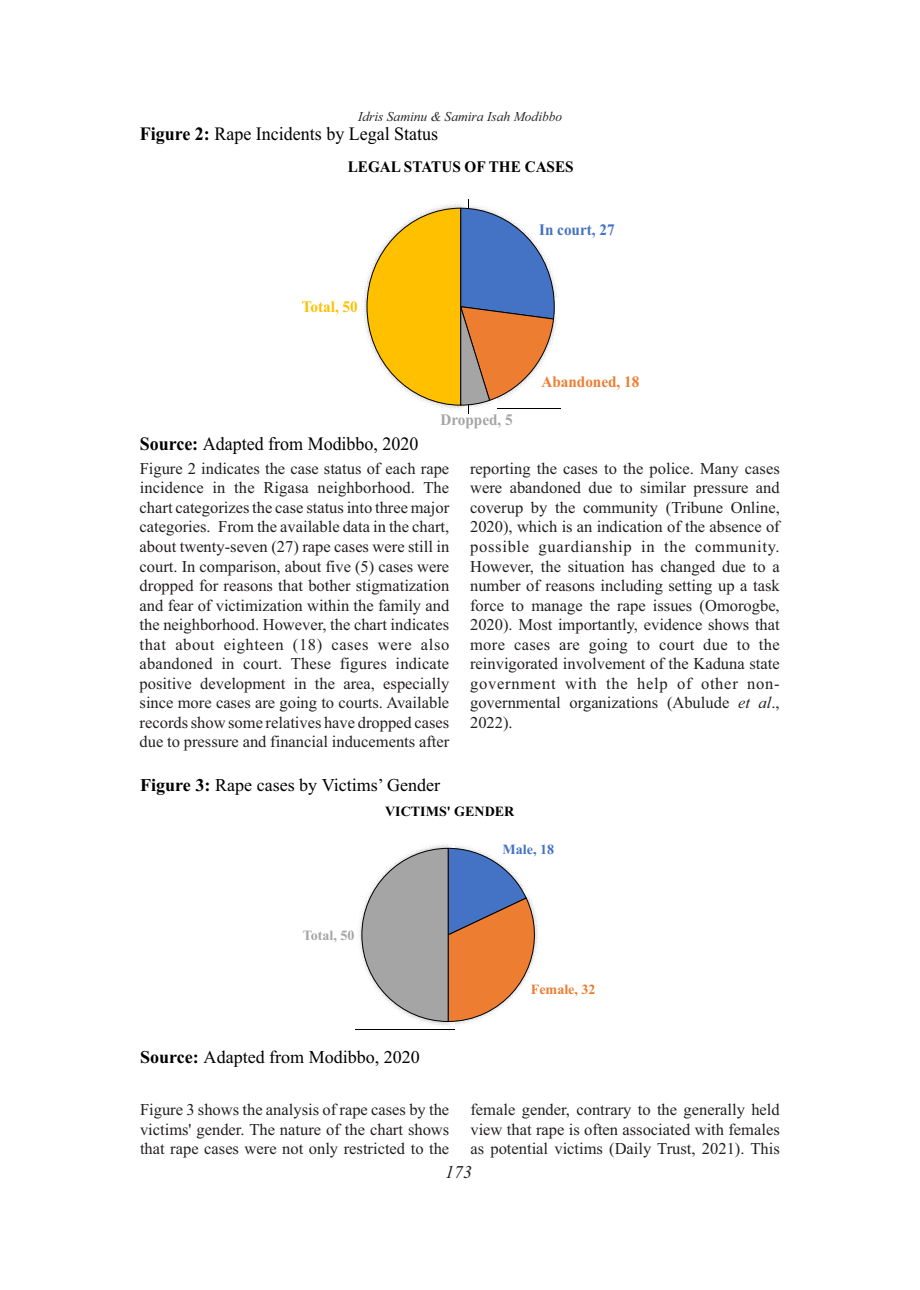
<style>
.page{position:relative;width:920px;height:1290px;background:#fff}
.page>*{position:absolute;margin:0;border:0;box-sizing:border-box;transform-origin:0 0}
.t1{font:18.9px "Times New Roman";color:#000;scale:.95 1}
.t2{font:18px "Times New Roman";color:#000}
.t3{font:italic 18px "Times New Roman";color:#231f20}
.t4{font:16.5px/19.5px "Times New Roman";color:#231f20;text-align:justify}
.t5{font:700 16.05px "Times New Roman";color:#000;scale:.95 1}
.t6{font:700 16.05px "Times New Roman";color:#ed7d31;scale:.95 1}
.t7{font:700 16.05px "Times New Roman";color:#4472c4;scale:.95 1}
.t8{font:700 16.05px "Times New Roman";color:#a5a5a5;scale:.95 1}
.t9{font:700 16.05px "Times New Roman";color:#ffc000;scale:.95 1}
.t10{font:700 14.1px "Times New Roman";color:#000}
.t11{font:700 14.1px "Times New Roman";color:#ed7d31}
.t12{font:700 14.1px "Times New Roman";color:#a5a5a5}
.t13{font:700 14.1px "Times New Roman";color:#4472c4}
.t14{font:italic 13.5px "Times New Roman";color:#252525}
.s1{font-weight:700}
.s2{font-style:italic}
</style>
<div class="page">
<svg style="left:367px;top:208px;width:188px;height:197px"></svg>
<svg style="left:362px;top:848px;width:175px;height:174px"></svg>
<p class="t14" style="left:358px;top:112px;width:206px">Idris Saminu &amp; Samira Isah Modibbo</p>
<p class="t1" style="left:140px;top:127px;width:316px"><span class="s1">Figure 2:</span> Rape Incidents by Legal Status</p>
<p class="t5" style="left:348px;top:161px;width:239px">LEGAL STATUS OF THE CASES</p>
<p class="t9" style="left:302px;top:301px;width:61px">Total, 50</p>
<p class="t1" style="left:140px;top:437px;width:295px"><span class="s1">Source:</span> Adapted from Modibbo, 2020</p>
<p class="t8" style="left:440px;top:414px;width:78px">Dropped, 5</p>
<p class="t7" style="left:539px;top:224px;width:81px">In court, 27</p>
<p class="t6" style="left:541px;top:376px;width:105px">Abandoned, 18</p>
<p class="t4" style="left:140px;top:460px;width:311px">Figure 2 indicates the case status of each rape incidence in the Rigasa neighborhood. The chart categorizes the case status into three major categories. From the available data in the chart, about twenty-seven (27) rape cases were still in court. In comparison, about five (5) cases were dropped for reasons that bother stigmatization and fear of victimization within the family and the neighborhood. However, the chart indicates that about eighteen (18) cases were also abandoned in court. These figures indicate positive development in the area, especially since more cases are going to courts. Available records show some relatives have dropped cases due to pressure and financial inducements after</p>
<p class="t4" style="left:470px;top:460px;width:311px">reporting the cases to the police. Many cases were abandoned due to similar pressure and coverup by the community (Tribune Online, 2020), which is an indication of the absence of possible guardianship in the community.<br>However, the situation has changed due to a number of reasons including setting up a task force to manage the rape issues (Omorogbe, 2020). Most importantly, evidence shows that more cases are going to court due to the reinvigorated involvement of the Kaduna state government with the help of other non&shy;governmental organizations (Abulude <span class="s2">et al</span>., 2022).</p>
<p class="t2" style="left:140px;top:778px;width:301px"><span class="s1">Figure 3:</span> Rape cases by Victims’ Gender</p>
<p class="t10" style="left:385px;top:807px;width:131px">VICTIMS' GENDER</p>
<p class="t12" style="left:303px;top:930px;width:53px">Total, 50</p>
<p class="t2" style="left:140px;top:1050px;width:281px"><span class="s1">Source:</span> Adapted from Modibbo, 2020</p>
<p class="t13" style="left:503px;top:844px;width:53px">Male, 18</p>
<p class="t11" style="left:531px;top:985px;width:66px">Female, 32</p>
<p class="t4" style="left:140px;top:1101px;width:311px">Figure 3 shows the analysis of rape cases by the victims' gender. The nature of the chart shows that rape cases were not only restricted to the</p>
<p class="t4" style="left:470px;top:1101px;width:311px">female gender, contrary to the generally held view that rape is often associated with females as potential victims (Daily Trust, 2021). This</p>
<p class="t3" style="left:445px;top:1165px;width:28px">173</p>
</div>
